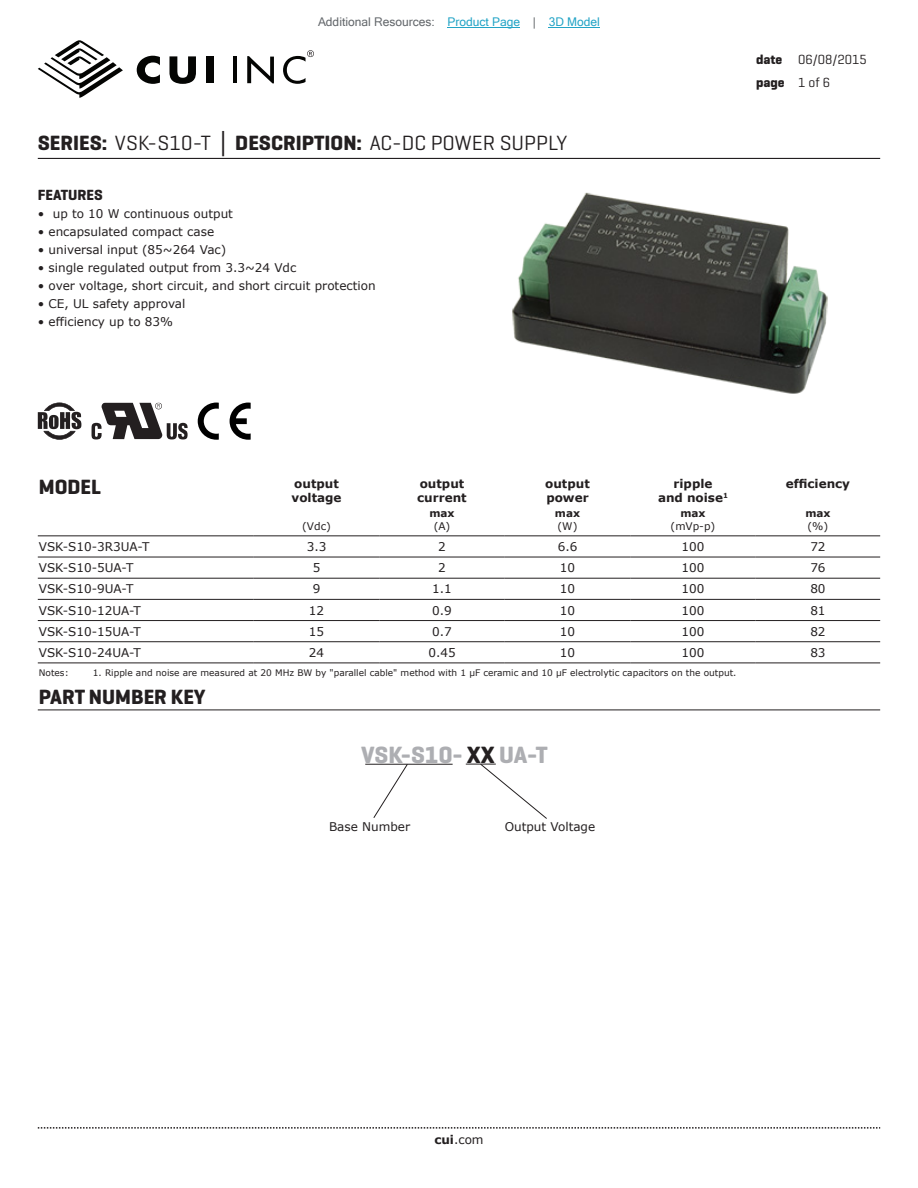
<style>
.page{position:relative;width:918px;height:1188px;background:#fff}
.page>*{position:absolute;margin:0;border:0;box-sizing:border-box;transform-origin:0 0}
.t1{font:700 24px "Geogrotesque";color:#adaeb2}
.t2{font:21px "Geogrotesque";color:#231f20}
.t3{font:700 21px "Geogrotesque";color:#231f20}
.t4{font:700 15px "Geogrotesque";color:#231f20}
.t5{font:13.5px/22.5px "Geogrotesque";color:#231f20}
.t6{font:12px "Verdana";color:#231f20}
.t7{font:700 12px/14.4px "Verdana";color:#231f20}
.t8{font:12px "Microsoft Sans Serif";color:#63676b}
.t9{font:10.5px "Verdana";color:#231f20}
.t10{font:700 10.5px "Verdana";color:#231f20}
.t11{font:9px "Verdana";color:#231f20}
.s1{color:#23a4c6}
.s2{font-weight:700}
.s3{font-family:"Verdana";font-weight:700}
.s4{color:#231f20}
</style>
<div class="page">
<svg style="left:38px;top:1127px;width:842px;height:2px"></svg>
<hr style="left:38px;top:158px;width:842px;height:1px;background:#231f20">
<svg style="left:38px;top:40px;width:85px;height:58px"></svg>
<hr style="left:233px;top:56px;width:3px;height:27px;background:#040503">
<svg style="left:247px;top:56px;width:27px;height:27px"></svg>
<svg style="left:137px;top:56px;width:23px;height:28px"></svg>
<svg style="left:169px;top:56px;width:27px;height:28px"></svg>
<div style="left:206px;top:56px;width:8px;height:27px;background:#040503"></div>
<svg style="left:283px;top:50px;width:31px;height:34px"></svg>
<hr style="left:38px;top:535px;width:216px;height:1px;background:#231f20">
<hr style="left:254px;top:535px;width:125px;height:1px;background:#231f20">
<hr style="left:379px;top:535px;width:126px;height:1px;background:#231f20">
<hr style="left:505px;top:535px;width:125px;height:1px;background:#231f20">
<hr style="left:630px;top:535px;width:126px;height:1px;background:#231f20">
<hr style="left:756px;top:535px;width:124px;height:1px;background:#231f20">
<hr style="left:38px;top:557px;width:216px;height:1px;background:#231f20">
<hr style="left:254px;top:557px;width:125px;height:1px;background:#231f20">
<hr style="left:379px;top:557px;width:126px;height:1px;background:#231f20">
<hr style="left:505px;top:557px;width:125px;height:1px;background:#231f20">
<hr style="left:630px;top:557px;width:126px;height:1px;background:#231f20">
<hr style="left:756px;top:557px;width:124px;height:1px;background:#231f20">
<hr style="left:38px;top:578px;width:216px;height:1px;background:#231f20">
<hr style="left:254px;top:578px;width:125px;height:1px;background:#231f20">
<hr style="left:379px;top:578px;width:126px;height:1px;background:#231f20">
<hr style="left:505px;top:578px;width:125px;height:1px;background:#231f20">
<hr style="left:630px;top:578px;width:126px;height:1px;background:#231f20">
<hr style="left:756px;top:578px;width:124px;height:1px;background:#231f20">
<hr style="left:38px;top:599px;width:216px;height:1px;background:#231f20">
<hr style="left:254px;top:599px;width:125px;height:1px;background:#231f20">
<hr style="left:379px;top:599px;width:126px;height:1px;background:#231f20">
<hr style="left:505px;top:599px;width:125px;height:1px;background:#231f20">
<hr style="left:630px;top:599px;width:126px;height:1px;background:#231f20">
<hr style="left:756px;top:599px;width:124px;height:1px;background:#231f20">
<hr style="left:38px;top:620px;width:216px;height:1px;background:#231f20">
<hr style="left:254px;top:620px;width:125px;height:1px;background:#231f20">
<hr style="left:379px;top:620px;width:126px;height:1px;background:#231f20">
<hr style="left:505px;top:620px;width:125px;height:1px;background:#231f20">
<hr style="left:630px;top:620px;width:126px;height:1px;background:#231f20">
<hr style="left:756px;top:620px;width:124px;height:1px;background:#231f20">
<hr style="left:38px;top:641px;width:216px;height:1px;background:#231f20">
<hr style="left:254px;top:641px;width:125px;height:1px;background:#231f20">
<hr style="left:379px;top:641px;width:126px;height:1px;background:#231f20">
<hr style="left:505px;top:641px;width:125px;height:1px;background:#231f20">
<hr style="left:630px;top:641px;width:126px;height:1px;background:#231f20">
<hr style="left:756px;top:641px;width:124px;height:1px;background:#231f20">
<hr style="left:38px;top:663px;width:216px;height:1px;background:#231f20">
<hr style="left:254px;top:663px;width:125px;height:1px;background:#231f20">
<hr style="left:379px;top:663px;width:126px;height:1px;background:#231f20">
<hr style="left:505px;top:663px;width:125px;height:1px;background:#231f20">
<hr style="left:630px;top:663px;width:126px;height:1px;background:#231f20">
<hr style="left:756px;top:663px;width:124px;height:1px;background:#231f20">
<img style="left:512px;top:192px;width:316px;height:202px">
<hr style="left:38px;top:710px;width:842px;height:1px;background:#231f20">
<hr style="left:365px;top:764px;width:88px;height:1px;background:#231f20">
<hr style="left:466px;top:764px;width:30px;height:1px;background:#231f20">
<svg style="left:480px;top:763px;width:67px;height:56px"></svg>
<svg style="left:373px;top:763px;width:35px;height:55px"></svg>
<svg style="left:91px;top:403px;width:97px;height:37px"></svg>
<svg style="left:198px;top:403px;width:53px;height:37px"></svg>
<svg style="left:38px;top:403px;width:43px;height:37px"></svg>
<hr style="left:448px;top:27px;width:72px;height:1px;background:#23a4c6">
<hr style="left:549px;top:27px;width:51px;height:1px;background:#23a4c6">
<p class="t8" style="left:318px;top:15px;width:283px">Additional Resources: <span class="s1">Product Page</span> | <span class="s1">3D Model</span></p>
<h2 class="t2" style="left:38px;top:130px;width:531px"><span class="s2">SERIES:</span> VSK-S10-T <span class="s3">│</span> <span class="s2">DESCRIPTION:</span> AC-DC POWER SUPPLY</h2>
<p class="t4" style="left:38px;top:186px;width:67px">FEATURES</p>
<p class="t6" style="left:38px;top:206px;width:197px">• up to 10 W continuous output</p>
<p class="t6" style="left:38px;top:224px;width:178px">• encapsulated compact case</p>
<p class="t6" style="left:38px;top:242px;width:190px">• universal input (85~264 Vac)</p>
<p class="t6" style="left:38px;top:260px;width:260px">• single regulated output from 3.3~24 Vdc</p>
<p class="t6" style="left:38px;top:278px;width:339px">• over voltage, short circuit, and short circuit protection</p>
<p class="t6" style="left:38px;top:296px;width:149px">• CE, UL safety approval</p>
<p class="t6" style="left:38px;top:314px;width:137px">• efficiency up to 83%</p>
<p class="t5" style="left:756px;top:48px;width:112px"><span class="s2">date</span> 06/08/2015 <span class="s2">page</span> 1 of 6</p>
<h2 class="t3" style="left:39px;top:474px;width:64px">MODEL</h2>
<p class="t7" style="left:292px;top:476px;width:51px">output voltage</p>
<p class="t7" style="left:417px;top:476px;width:51px">output current</p>
<p class="t7" style="left:545px;top:476px;width:46px">output power</p>
<p class="t7" style="left:658px;top:476px;width:72px;text-align:center">ripple<br>and noise<sup>1</sup></p>
<p class="t7" style="left:786px;top:476px;width:66px">efficiency</p>
<p class="t9" style="left:302px;top:519px;width:30px">(Vdc)</p>
<p class="t10" style="left:429px;top:506px;width:27px">max</p>
<p class="t9" style="left:434px;top:519px;width:18px">(A)</p>
<p class="t10" style="left:555px;top:506px;width:27px">max</p>
<p class="t9" style="left:558px;top:519px;width:21px">(W)</p>
<p class="t10" style="left:680px;top:506px;width:27px">max</p>
<p class="t9" style="left:671px;top:519px;width:46px">(mVp-p)</p>
<p class="t10" style="left:805px;top:506px;width:27px">max</p>
<p class="t9" style="left:808px;top:519px;width:22px">(%)</p>
<p class="t6" style="left:39px;top:538px;width:112px">VSK-S10-3R3UA-T</p>
<p class="t6" style="left:307px;top:538px;width:21px">3.3</p>
<p class="t6" style="left:438px;top:538px;width:9px">2</p>
<p class="t6" style="left:558px;top:538px;width:21px">6.6</p>
<p class="t6" style="left:682px;top:538px;width:24px">100</p>
<p class="t6" style="left:810px;top:538px;width:17px">72</p>
<p class="t6" style="left:39px;top:560px;width:96px">VSK-S10-5UA-T</p>
<p class="t6" style="left:313px;top:560px;width:9px">5</p>
<p class="t6" style="left:438px;top:560px;width:9px">2</p>
<p class="t6" style="left:560px;top:560px;width:17px">10</p>
<p class="t6" style="left:682px;top:560px;width:24px">100</p>
<p class="t6" style="left:810px;top:560px;width:17px">76</p>
<p class="t6" style="left:39px;top:581px;width:96px">VSK-S10-9UA-T</p>
<p class="t6" style="left:313px;top:581px;width:9px">9</p>
<p class="t6" style="left:432px;top:581px;width:21px">1.1</p>
<p class="t6" style="left:560px;top:581px;width:17px">10</p>
<p class="t6" style="left:682px;top:581px;width:24px">100</p>
<p class="t6" style="left:810px;top:581px;width:17px">80</p>
<p class="t6" style="left:39px;top:602px;width:104px">VSK-S10-12UA-T</p>
<p class="t6" style="left:309px;top:602px;width:17px">12</p>
<p class="t6" style="left:432px;top:602px;width:21px">0.9</p>
<p class="t6" style="left:560px;top:602px;width:17px">10</p>
<p class="t6" style="left:682px;top:602px;width:24px">100</p>
<p class="t6" style="left:810px;top:602px;width:17px">81</p>
<p class="t6" style="left:39px;top:623px;width:104px">VSK-S10-15UA-T</p>
<p class="t6" style="left:309px;top:623px;width:17px">15</p>
<p class="t6" style="left:432px;top:623px;width:21px">0.7</p>
<p class="t6" style="left:560px;top:623px;width:17px">10</p>
<p class="t6" style="left:682px;top:623px;width:24px">100</p>
<p class="t6" style="left:810px;top:623px;width:17px">82</p>
<p class="t6" style="left:39px;top:644px;width:104px">VSK-S10-24UA-T</p>
<p class="t6" style="left:309px;top:644px;width:17px">24</p>
<p class="t6" style="left:428px;top:644px;width:29px">0.45</p>
<p class="t6" style="left:560px;top:644px;width:17px">10</p>
<p class="t6" style="left:682px;top:644px;width:24px">100</p>
<p class="t6" style="left:810px;top:644px;width:17px">83</p>
<p class="t11" style="left:39px;top:666px;width:31px">Notes:</p>
<p class="t11" style="left:93px;top:666px;width:645px">1. Ripple and noise are measured at 20 MHz BW by "parallel cable" method with 1 μF ceramic and 10 μF electrolytic capacitors on the output.</p>
<h2 class="t3" style="left:39px;top:684px;width:168px">PART NUMBER KEY</h2>
<h1 class="t1" style="left:361px;top:739px;width:188px">VSK-S10- <span class="s4">XX</span> UA-T</h1>
<p class="t6" style="left:329px;top:819px;width:83px">Base Number</p>
<p class="t6" style="left:505px;top:819px;width:92px">Output Voltage</p>
<p class="t6" style="left:434px;top:1131px;width:51px"><span class="s2">cui</span>.com</p>
</div>
